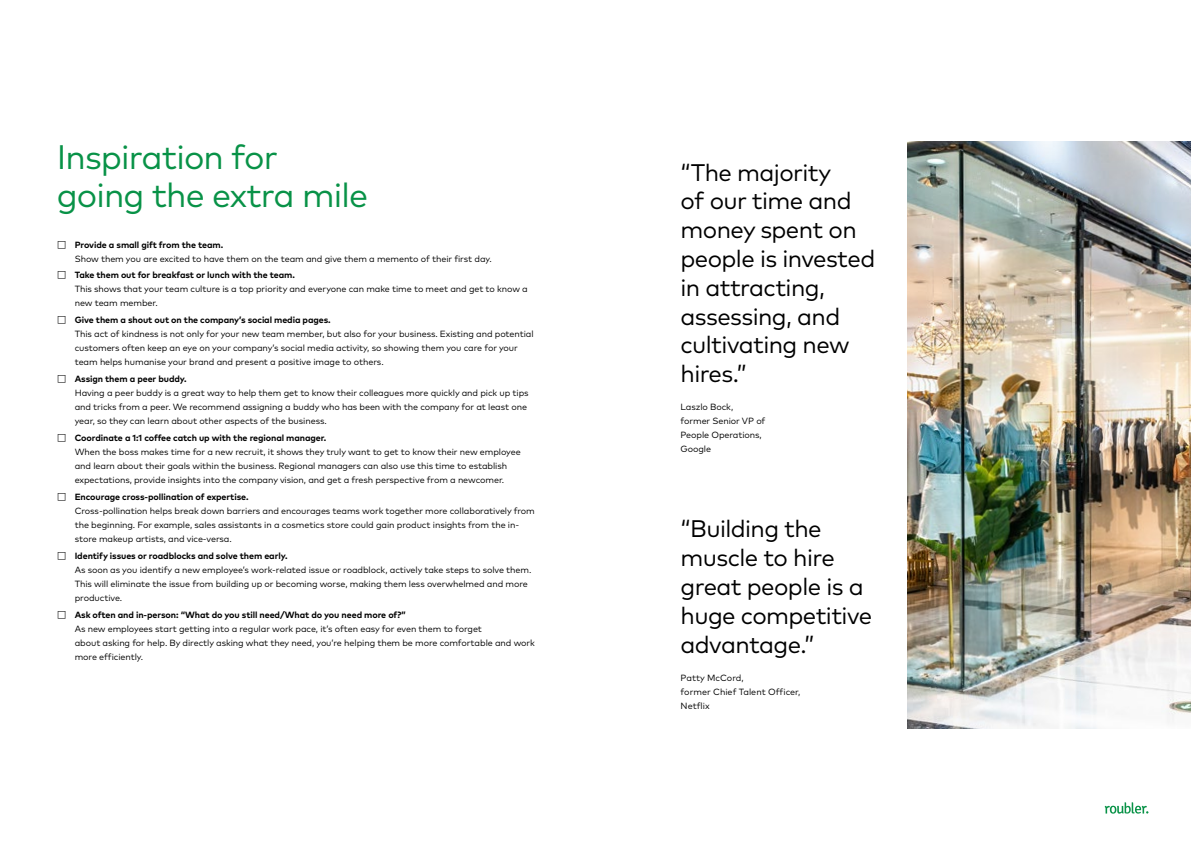
<style>
.page{position:relative;width:1191px;height:842px;background:#fff}
.page>*{position:absolute;margin:0;border:0;box-sizing:border-box;transform-origin:0 0}
.t1{font:34px/38px "Mark Pro";letter-spacing:-.025em;color:#089247}
.t2{font:24px/28.8px "Mark Pro";letter-spacing:-.025em;color:#000}
.t3{font:9px/14px "Mark Pro";letter-spacing:-.01em;color:#000}
.s1{font-weight:700}
</style>
<div class="page">
<svg style="left:1104px;top:802px;width:44px;height:12px"></svg>
<img style="left:907px;top:142px;width:284px;height:587px">
<h1 class="t1" style="left:57px;top:135px;width:313px">Inspiration for going the extra mile</h1>
<p class="t3" style="left:75px;top:237px;width:419px;text-indent:-18px">☐ <span class="s1">Provide a small gift from the team.<br></span>Show them you are excited to have them on the team and give them a memento of their first day.</p>
<p class="t3" style="left:75px;top:267px;width:455px;text-indent:-18px">☐ <span class="s1">Take them out for breakfast or lunch with the team.<br></span>This shows that your team culture is a top priority and everyone can make time to meet and get to know a new team member.</p>
<p class="t3" style="left:75px;top:312px;width:460px;text-indent:-18px">☐ <span class="s1">Give them a shout out on the company’s social media pages.<br></span>This act of kindness is not only for your new team member, but also for your business. Existing and potential customers often keep an eye on your company’s social media activity, so showing them you care for your team helps humanise your brand and present a positive image to others.</p>
<p class="t3" style="left:75px;top:371px;width:455px;text-indent:-18px">☐ <span class="s1">Assign them a peer buddy.<br></span>Having a peer buddy is a great way to help them get to know their colleagues more quickly and pick up tips and tricks from a peer. We recommend assigning a buddy who has been with the company for at least one year, so they can learn about other aspects of the business.</p>
<p class="t3" style="left:75px;top:430px;width:447px;text-indent:-18px">☐ <span class="s1">Coordinate a 1:1 coffee catch up with the regional manager.<br></span>When the boss makes time for a new recruit, it shows they truly want to get to know their new employee and learn about their goals within the business. Regional managers can also use this time to establish expectations, provide insights into the company vision, and get a fresh perspective from a newcomer.</p>
<p class="t3" style="left:75px;top:489px;width:461px;text-indent:-18px">☐ <span class="s1">Encourage cross-pollination of expertise.<br></span>Cross-pollination helps break down barriers and encourages teams work together more collaboratively from the beginning. For example, sales assistants in a cosmetics store could gain product insights from the in&shy;store makeup artists, and vice-versa.</p>
<p class="t3" style="left:75px;top:548px;width:458px;text-indent:-18px">☐ <span class="s1">Identify issues or roadblocks and solve them early.<br></span>As soon as you identify a new employee’s work-related issue or roadblock, actively take steps to solve them.<br>This will eliminate the issue from building up or becoming worse, making them less overwhelmed and more productive.</p>
<p class="t3" style="left:75px;top:607px;width:462px;text-indent:-18px">☐ <span class="s1">Ask often and in-person: “What do you still need/What do you need more of?”<br></span>As new employees start getting into a regular work pace, it’s often easy for even them to forget<br>about asking for help. By directly asking what they need, you’re helping them be more comfortable and work more efficiently.</p>
<h2 class="t2" style="left:680px;top:156px;width:196px">“The majority<br>of our time and money spent on people is invested in attracting, assessing, and cultivating new hires.”</h2>
<p class="t3" style="left:680px;top:399px;width:86px">Laszlo Bock,<br>former Senior VP of<br>People Operations,<br>Google</p>
<h2 class="t2" style="left:680px;top:513px;width:193px">“Building the muscle to hire great people is a huge competitive advantage.”</h2>
<p class="t3" style="left:680px;top:670px;width:121px">Patty McCord,<br>former Chief Talent Officer,<br>Netflix</p>
</div>
